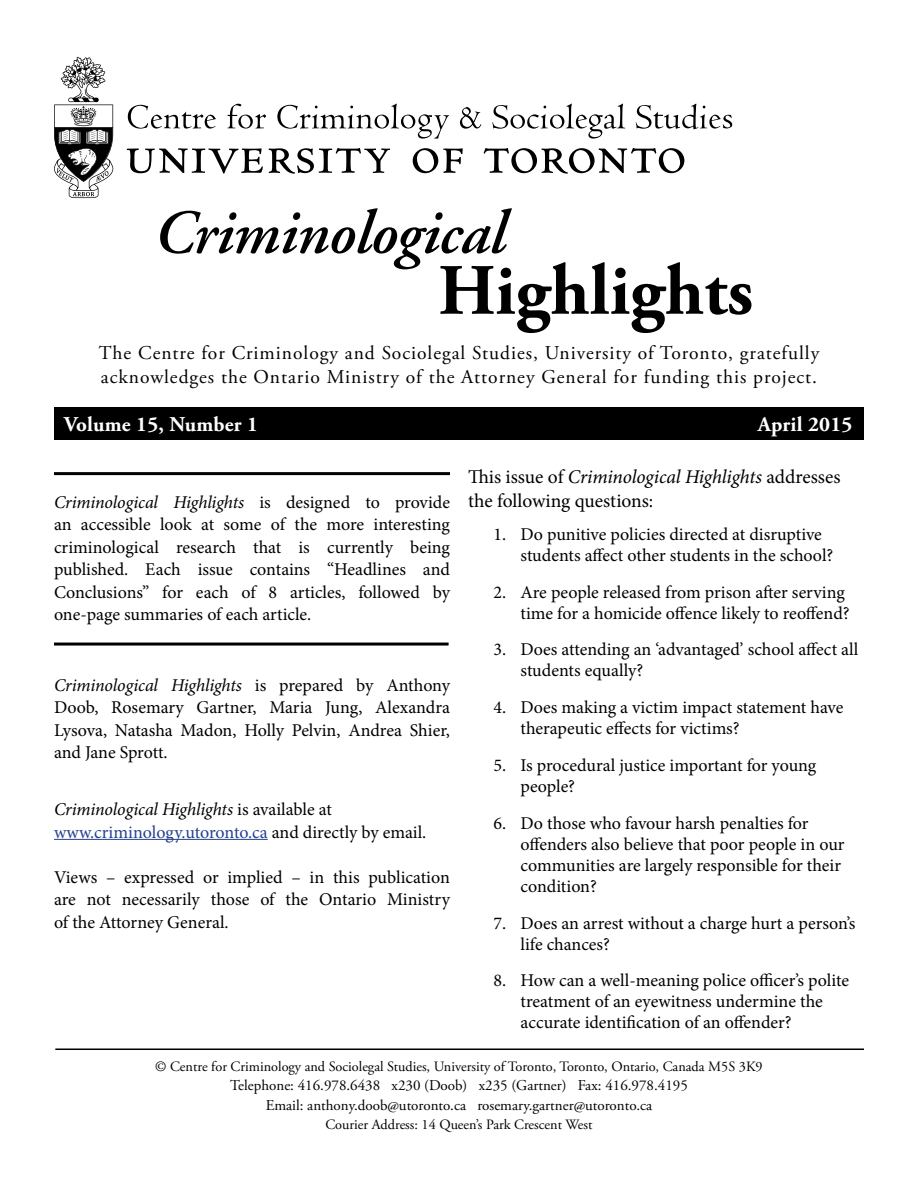
<style>
.page{position:relative;width:918px;height:1188px;background:#fff}
.page>*{position:absolute;margin:0;border:0;box-sizing:border-box;transform-origin:0 0}
.t1{font:700 72px "Adobe Garamond Pro";color:#000}
.t2{font:italic 600 62.1px "Adobe Garamond";letter-spacing:-.01em;color:#000}
.t3{font:700 21px "Adobe Garamond Pro";letter-spacing:.01em;color:#fff}
.t4{font:19.5px/24px "Adobe Garamond Pro";letter-spacing:.05em;color:#000}
.t5{font:19.5px/24px "Minion Pro";color:#000}
.t6{font:18px/22.5px "Minion Pro";color:#000}
.t7{font:15px/19.5px "Adobe Garamond Pro";color:#000;text-align:center}
.t8{font:14.25px "Adobe Garamond Pro";color:#000}
.s1{font-style:italic}
.s2{color:#25408f}
</style>
<div class="page">
<svg style="left:128px;top:105px;width:88px;height:24px"></svg>
<svg style="left:227px;top:104px;width:39px;height:25px"></svg>
<svg style="left:277px;top:104px;width:172px;height:35px"></svg>
<svg style="left:460px;top:107px;width:21px;height:22px"></svg>
<svg style="left:492px;top:104px;width:133px;height:35px"></svg>
<svg style="left:636px;top:104px;width:96px;height:25px"></svg>
<svg style="left:127px;top:148px;width:557px;height:26px"></svg>
<svg style="left:54px;top:57px;width:60px;height:141px"></svg>
<div style="left:54px;top:407px;width:810px;height:33px;background:#000"></div>
<hr style="left:55px;top:1048px;width:809px;height:2px;background:#000">
<hr style="left:54px;top:839px;width:214px;height:1px;background:#25408f">
<hr style="left:54px;top:472px;width:396px;height:3px;background:#000">
<hr style="left:54px;top:643px;width:395px;height:3px;background:#000">
<h2 class="t2" style="left:154px;top:199px;width:353px">Criminological</h2>
<h1 class="t1" style="left:438px;top:249px;width:317px">Highlights</h1>
<p class="t4" style="left:99px;top:341px;width:722px">The Centre for Criminology and Sociolegal Studies, University of Toronto, gratefully acknowledges the Ontario Ministry of the Attorney General for funding this project.</p>
<p class="t3" style="left:64px;top:412px;width:195px">Volume 15, Number 1</p>
<p class="t3" style="left:758px;top:412px;width:96px">April 2015</p>
<p class="t6" style="left:54px;top:491px;width:398px;text-align:justify"><span class="s1">Criminological Highlights</span> is designed to provide an accessible look at some of the more interesting criminological research that is currently being published. Each issue contains “Headlines and Conclusions” for each of 8 articles, followed by one-page summaries of each article.</p>
<p class="t6" style="left:54px;top:674px;width:398px;text-align:justify"><span class="s1">Criminological Highlights</span> is prepared by Anthony Doob, Rosemary Gartner, Maria Jung, Alexandra Lysova, Natasha Madon, Holly Pelvin, Andrea Shier, and Jane Sprott.</p>
<p class="t6" style="left:54px;top:798px;width:374px"><span class="s1">Criminological Highlights</span> is available at <span class="s2">www.criminology.utoronto.ca</span> and directly by email.</p>
<p class="t6" style="left:54px;top:866px;width:397px;text-align:justify">Views – expressed or implied – in this publication are not necessarily those of the Ontario Ministry of the Attorney General.</p>
<p class="t5" style="left:468px;top:465px;width:374px">This issue of <span class="s1">Criminological Highlights</span> addresses the following questions:</p>
<p class="t6" style="left:520px;top:524px;width:314px;line-height:21px;text-indent:-27px">1. Do punitive policies directed at disruptive students affect other students in the school?</p>
<p class="t6" style="left:494px;top:581px;width:358px;line-height:21px;text-align:right">2. Are people released from prison after serving time for a homicide offence likely to reoffend?</p>
<p class="t6" style="left:520px;top:639px;width:339px;line-height:21px;text-indent:-27px">3. Does attending an ‘advantaged’ school affect all students equally?</p>
<p class="t6" style="left:520px;top:697px;width:324px;line-height:21px;text-indent:-27px">4. Does making a victim impact statement have therapeutic effects for victims?</p>
<p class="t6" style="left:520px;top:755px;width:297px;line-height:21px;text-indent:-27px">5. Is procedural justice important for young people?</p>
<p class="t6" style="left:520px;top:813px;width:326px;line-height:21px;text-indent:-27px">6. Do those who favour harsh penalties for offenders also believe that poor people in our communities are largely responsible for their condition?</p>
<p class="t6" style="left:520px;top:912px;width:336px;line-height:21px;text-indent:-27px">7. Does an arrest without a charge hurt a person’s life chances?</p>
<p class="t6" style="left:520px;top:970px;width:330px;line-height:21px;text-indent:-27px">8. How can a well-meaning police officer’s polite treatment of an eyewitness undermine the accurate identification of an offender?</p>
<p class="t8" style="left:155px;top:1058px;width:609px">© Centre for Criminology and Sociolegal Studies, University of Toronto, Toronto, Ontario, Canada M5S 3K9</p>
<p class="t7" style="left:230px;top:1076px;width:459px">Telephone: 416.978.6438 x230 (Doob) x235 (Gartner) Fax: 416.978.4195<br>Email: anthony.doob@utoronto.ca rosemary.gartner@utoronto.ca</p>
<p class="t8" style="left:325px;top:1116px;width:269px">Courier Address: 14 Queen’s Park Crescent West</p>
</div>
